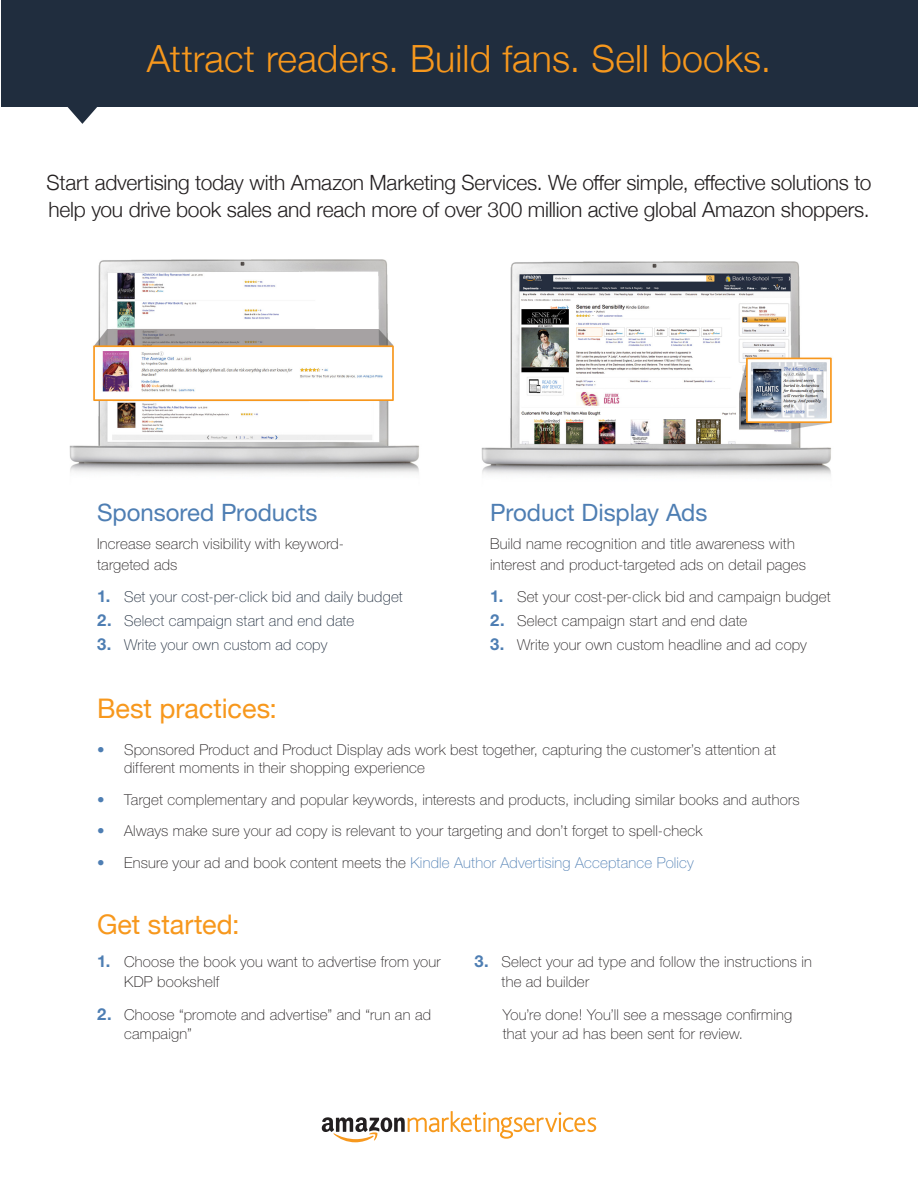
<style>
.page{position:relative;width:918px;height:1188px;background:#fff}
.page>*{position:absolute;margin:0;border:0;box-sizing:border-box;transform-origin:0 0}
.t1{font:300 37.5px "Helvetica Neue";letter-spacing:.005em;color:#f7981d}
.t2{font:27px "Helvetica Neue";color:#f7981d}
.t3{font:24px "Helvetica Neue";letter-spacing:-.005em;color:#4e7eb3}
.t4{font:300 21px/27px "Helvetica Neue";letter-spacing:-.01em;color:#231f20}
.t5{font:100 15px/19.5px "Helvetica Neue";letter-spacing:.015em;color:#231f20}
.t6{font:100 15px "Helvetica Neue";letter-spacing:.015em;color:#202d3e}
.t7{font:100 15px "Helvetica Neue";letter-spacing:.015em;color:#4e7eb3}
.s1{font-weight:700;font-size:16.5px;color:#4e7eb3}
.s2{color:#4e7eb3}
.s3{color:#231f20}
</style>
<div class="page">
<div style="left:2px;top:0;width:916px;height:106px;background:#202d3e"></div>
<svg style="left:322px;top:1111px;width:274px;height:31px"></svg>
<svg style="left:63px;top:106px;width:39px;height:18px"></svg>
<img style="left:481px;top:261px;width:351px;height:215px">
<img style="left:69px;top:260px;width:350px;height:214px">
<h1 class="t1" style="left:147px;top:28px;width:626px">Attract readers. Build fans. Sell books.</h1>
<h3 class="t4" style="left:47px;top:167px;width:826px">Start advertising today with Amazon Marketing Services. We offer simple, effective solutions to help you drive book sales and reach more of over 300 million active global Amazon shoppers.</h3>
<h3 class="t3" style="left:97px;top:498px;width:222px">Sponsored Products</h3>
<p class="t5" style="left:97px;top:533px;width:249px;line-height:21px">Increase search visibility with keyword&shy;targeted ads</p>
<p class="t6" style="left:97px;top:588px;width:307px"><span class="s1">1.</span> Set your cost-per-click bid and daily budget</p>
<p class="t6" style="left:97px;top:612px;width:259px"><span class="s1">2.</span> Select campaign start and end date</p>
<p class="t6" style="left:97px;top:636px;width:232px"><span class="s1">3.</span> Write your own custom ad copy</p>
<h2 class="t2" style="left:97px;top:689px;width:181px">Best practices:</h2>
<h3 class="t3" style="left:490px;top:498px;width:219px">Product Display Ads</h3>
<p class="t5" style="left:490px;top:533px;width:317px;line-height:21px">Build name recognition and title awareness with interest and product-targeted ads on detail pages</p>
<p class="t5" style="left:490px;top:587px;width:342px"><span class="s1">1.</span> Set your cost-per-click bid and campaign budget</p>
<p class="t5" style="left:490px;top:611px;width:259px"><span class="s1">2.</span> Select campaign start and end date</p>
<p class="t5" style="left:490px;top:635px;width:318px"><span class="s1">3.</span> Write your own custom headline and ad copy</p>
<p class="t5" style="left:124px;top:741px;width:653px;line-height:18px;text-indent:-27px"><span class="s2">•</span> Sponsored Product and Product Display ads work best together, capturing the customer’s attention at different moments in their shopping experience</p>
<p class="t5" style="left:97px;top:789px;width:704px"><span class="s2">•</span> Target complementary and popular keywords, interests and products, including similar books and authors</p>
<p class="t5" style="left:97px;top:821px;width:607px"><span class="s2">•</span> Always make sure your ad copy is relevant to your targeting and don’t forget to spell-check</p>
<p class="t7" style="left:97px;top:854px;width:598px">• <span class="s3">Ensure your ad and book content meets the</span> Kindle Author Advertising Acceptance Policy</p>
<h2 class="t2" style="left:97px;top:905px;width:144px">Get started:</h2>
<p class="t5" style="left:124px;top:952px;width:318px;text-indent:-27px"><span class="s1">1.</span> Choose the book you want to advertise from your<br>KDP bookshelf</p>
<p class="t5" style="left:124px;top:1005px;width:308px;text-indent:-27px"><span class="s1">2.</span> Choose “promote and advertise” and “run an ad campaign”</p>
<p class="t5" style="left:502px;top:952px;width:312px;text-indent:-27px"><span class="s1">3.</span> Select your ad type and follow the instructions in the ad builder</p>
<p class="t5" style="left:503px;top:1005px;width:291px">You’re done! You’ll see a message confirming that your ad has been sent for review.</p>
</div>
